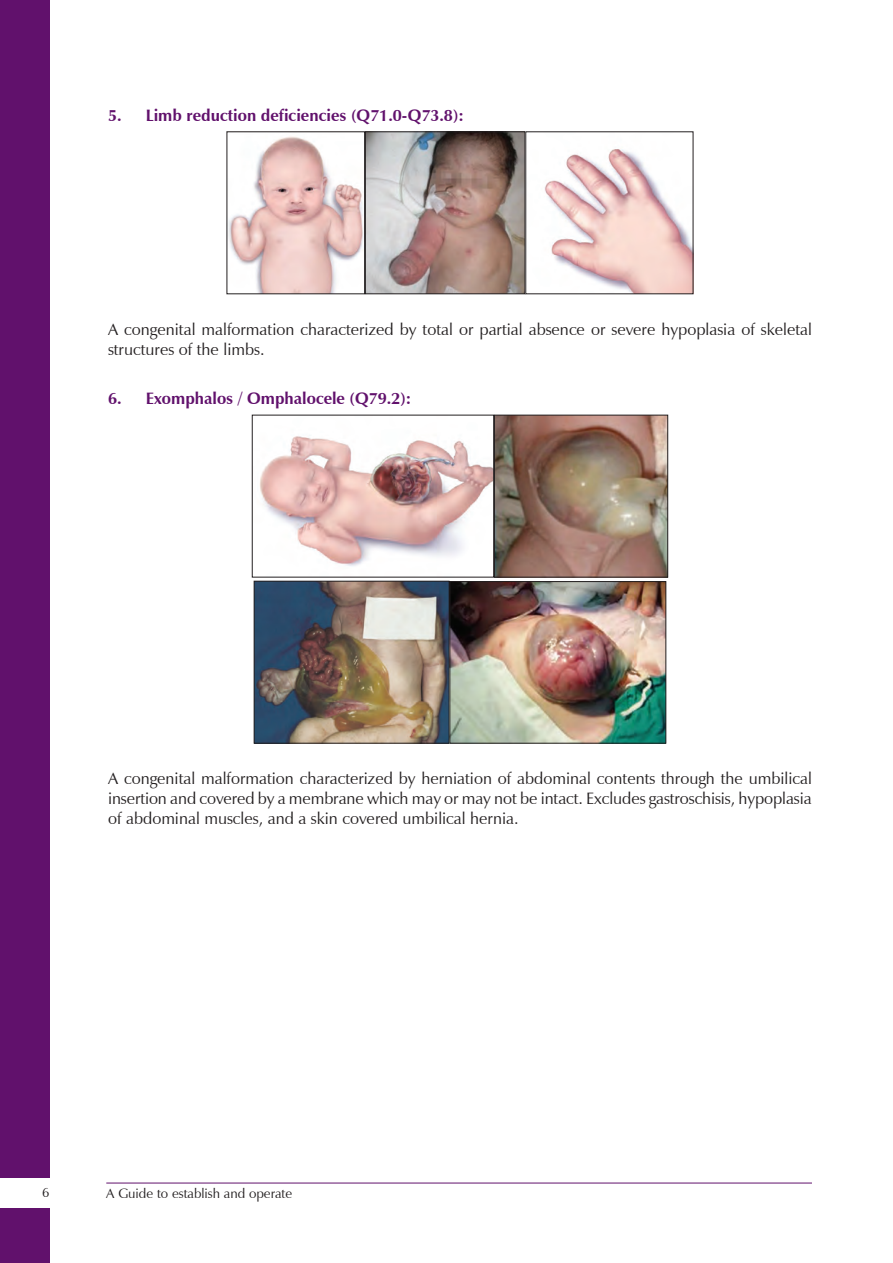
<style>
.page{position:relative;width:893px;height:1263px;background:#fff}
.page>*{position:absolute;margin:0;border:0;box-sizing:border-box;transform-origin:0 0}
.t1{font:16.5px/19.8px "Zapf Humanist 601 BT";color:#231f20}
.t2{font:700 16.5px "Zapf Humanist 601 BT";color:#61116c}
.t3{font:13.5px "Zapf Humanist 601 BT";color:#231f20}
</style>
<div class="page">
<hr style="left:106px;top:1183px;width:706px;height:1px;background:#61116c">
<div style="left:0;top:0;width:50px;height:1263px;background:#61116c"></div>
<div style="left:0;top:1178px;width:52px;height:29px;background:#fff"></div>
<img style="left:229px;top:133px;width:462px;height:159px">
<div style="left:365px;top:131px;width:160px;height:163px;border:1px solid #231f20"></div>
<img style="left:260px;top:417px;width:406px;height:158px">
<div style="left:252px;top:415px;width:242px;height:162px;border:1px solid #231f20"></div>
<div style="left:494px;top:415px;width:174px;height:162px;border:1px solid #231f20"></div>
<img style="left:256px;top:583px;width:408px;height:158px">
<div style="left:254px;top:581px;width:195px;height:162px;border:1px solid #231f20"></div>
<div style="left:449px;top:581px;width:217px;height:162px;border:1px solid #231f20"></div>
<p class="t2" style="left:108px;top:105px;width:357px">5. Limb reduction deficiencies (Q71.0-Q73.8):</p>
<p class="t1" style="left:108px;top:319px;width:705px">A congenital malformation characterized by total or partial absence or severe hypoplasia of skeletal structures of the limbs.</p>
<p class="t2" style="left:108px;top:388px;width:305px">6. Exomphalos / Omphalocele (Q79.2):</p>
<p class="t1" style="left:108px;top:769px;width:705px;text-align:justify">A congenital malformation characterized by herniation of abdominal contents through the umbilical insertion and covered by a membrane which may or may not be intact. Excludes gastroschisis, hypoplasia of abdominal muscles, and a skin covered umbilical hernia.</p>
<p class="t3" style="left:42px;top:1183px;width:9px">6</p>
<p class="t3" style="left:106px;top:1184px;width:188px">A Guide to establish and operate</p>
</div>
